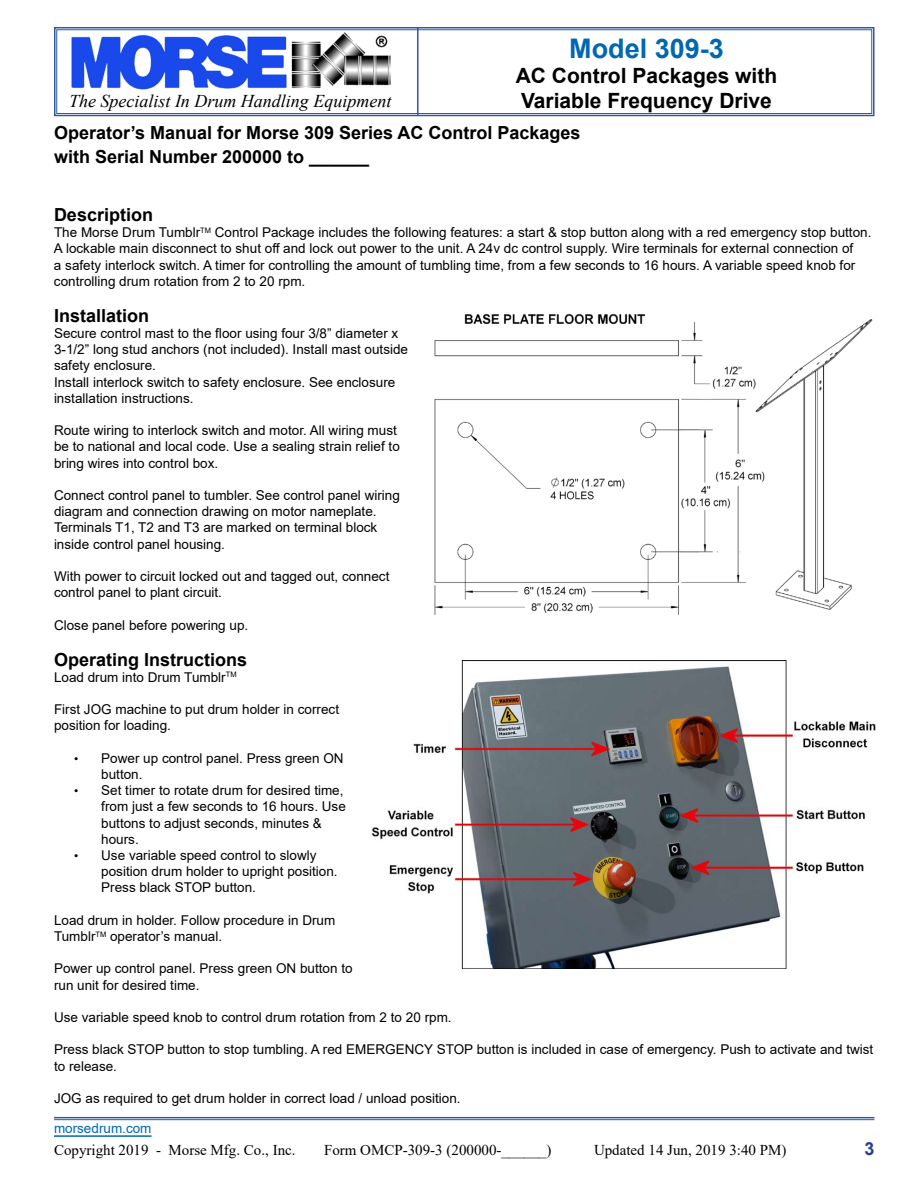
<style>
.page{position:relative;width:918px;height:1188px;background:#fff}
.page>*{position:absolute;margin:0;border:0;box-sizing:border-box;transform-origin:0 0}
.t1{font:700 27px "Arial";color:#0067b1}
.t2{font:700 21px/25.2px "Arial";color:#000}
.t3{font:700 18px/24px "Arial";color:#000}
.t4{font:italic 18px "Times New Roman";color:#000}
.t5{font:700 18px "Arial";color:#25408f}
.t6{font:15px "Times New Roman";color:#000}
.t7{font:13.5px/16.2px "Arial";color:#000}
.t8{font:13.5px "Arial";color:#0067b1}
.s1{font-size:12px}
</style>
<div class="page">
<svg style="left:54px;top:27px;width:821px;height:90px"></svg>
<div style="left:56px;top:29px;width:816px;height:85px;border:1px solid #2f5a9f"></div>
<hr style="left:417px;top:28px;width:1px;height:88px;background:#2f5a9f">
<hr style="left:54px;top:1135px;width:98px;height:2px;background:#0067b1">
<hr style="left:54px;top:1117px;width:820px;height:1px;background:#2f5a9f">
<hr style="left:54px;top:1119px;width:820px;height:1px;background:#2f5a9f">
<img style="left:372px;top:660px;width:504px;height:308px">
<img style="left:434px;top:314px;width:439px;height:301px">
<h1 class="t1" style="left:569px;top:29px;width:156px">Model 309-3</h1>
<h2 class="t2" style="left:516px;top:63px;width:263px">AC Control Packages with<br>Variable Frequency Drive</h2>
<h3 class="t3" style="left:54px;top:121px;width:528px">Operator’s Manual for Morse 309 Series AC Control Packages with Serial Number 200000 to ______</h3>
<h3 class="t4" style="left:69px;top:89px;width:324px">The Specialist In Drum Handling Equipment</h3>
<h3 class="t3" style="left:54px;top:203px;width:101px">Description</h3>
<p class="t7" style="left:54px;top:224px;width:819px">The Morse Drum Tumblr<sup>TM</sup> Control Package includes the following features: a start &amp; stop button along with a red emergency stop button.<br>A lockable main disconnect to shut off and lock out power to the unit. A 24v dc control supply. Wire terminals for external connection of<br>a safety interlock switch. A timer for controlling the amount of tumbling time, from a few seconds to 16 hours. A variable speed knob for controlling drum rotation from 2 to 20 rpm.</p>
<h3 class="t3" style="left:54px;top:304px;width:97px">Installation</h3>
<p class="t7" style="left:54px;top:325px;width:356px">Secure control mast to the floor using four 3/8” diameter x 3-1/2” long stud anchors (not included). Install mast outside safety enclosure.<br>Install interlock switch to safety enclosure. See enclosure installation instructions.</p>
<p class="t7" style="left:54px;top:422px;width:347px">Route wiring to interlock switch and motor. All wiring must be to national and local code. Use a sealing strain relief to bring wires into control box.</p>
<p class="t7" style="left:54px;top:487px;width:347px">Connect control panel to tumbler. See control panel wiring diagram and connection drawing on motor nameplate.<br>Terminals T1, T2 and T3 are marked on terminal block inside control panel housing.</p>
<p class="t7" style="left:54px;top:568px;width:337px">With power to circuit locked out and tagged out, connect control panel to plant circuit.</p>
<p class="t7" style="left:54px;top:617px;width:196px">Close panel before powering up.</p>
<h3 class="t3" style="left:54px;top:647px;width:195px">Operating Instructions</h3>
<p class="t7" style="left:54px;top:669px;width:184px">Load drum into Drum Tumblr<sup>TM</sup></p>
<p class="t7" style="left:54px;top:701px;width:287px">First JOG machine to put drum holder in correct position for loading.</p>
<p class="t7" style="left:101px;top:750px;width:244px;text-indent:-27px"><span class="s1">•</span> Power up control panel. Press green ON button.</p>
<p class="t7" style="left:101px;top:782px;width:246px;text-indent:-27px"><span class="s1">•</span> Set timer to rotate drum for desired time, from just a few seconds to 16 hours. Use buttons to adjust seconds, minutes &amp; hours.</p>
<p class="t7" style="left:101px;top:847px;width:238px;text-indent:-27px"><span class="s1">•</span> Use variable speed control to slowly position drum holder to upright position.<br>Press black STOP button.</p>
<p class="t7" style="left:54px;top:912px;width:283px">Load drum in holder. Follow procedure in Drum<br>Tumblr<sup>TM</sup> operator’s manual.</p>
<p class="t7" style="left:54px;top:960px;width:300px">Power up control panel. Press green ON button to run unit for desired time.</p>
<p class="t7" style="left:54px;top:1009px;width:399px">Use variable speed knob to control drum rotation from 2 to 20 rpm.</p>
<p class="t7" style="left:54px;top:1041px;width:821px">Press black STOP button to stop tumbling. A red EMERGENCY STOP button is included in case of emergency. Push to activate and twist to release.</p>
<p class="t7" style="left:54px;top:1090px;width:408px">JOG as required to get drum holder in correct load / unload position.</p>
<p class="t8" style="left:54px;top:1119px;width:99px">morsedrum.com</p>
<p class="t6" style="left:54px;top:1139px;width:243px">Copyright 2019 - Morse Mfg. Co., Inc.</p>
<p class="t6" style="left:324px;top:1139px;width:229px">Form OMCP-309-3 (200000-______)</p>
<p class="t6" style="left:594px;top:1139px;width:194px">Updated 14 Jun, 2019 3:40 PM)</p>
<h3 class="t5" style="left:864px;top:1136px;width:12px">3</h3>
</div>
